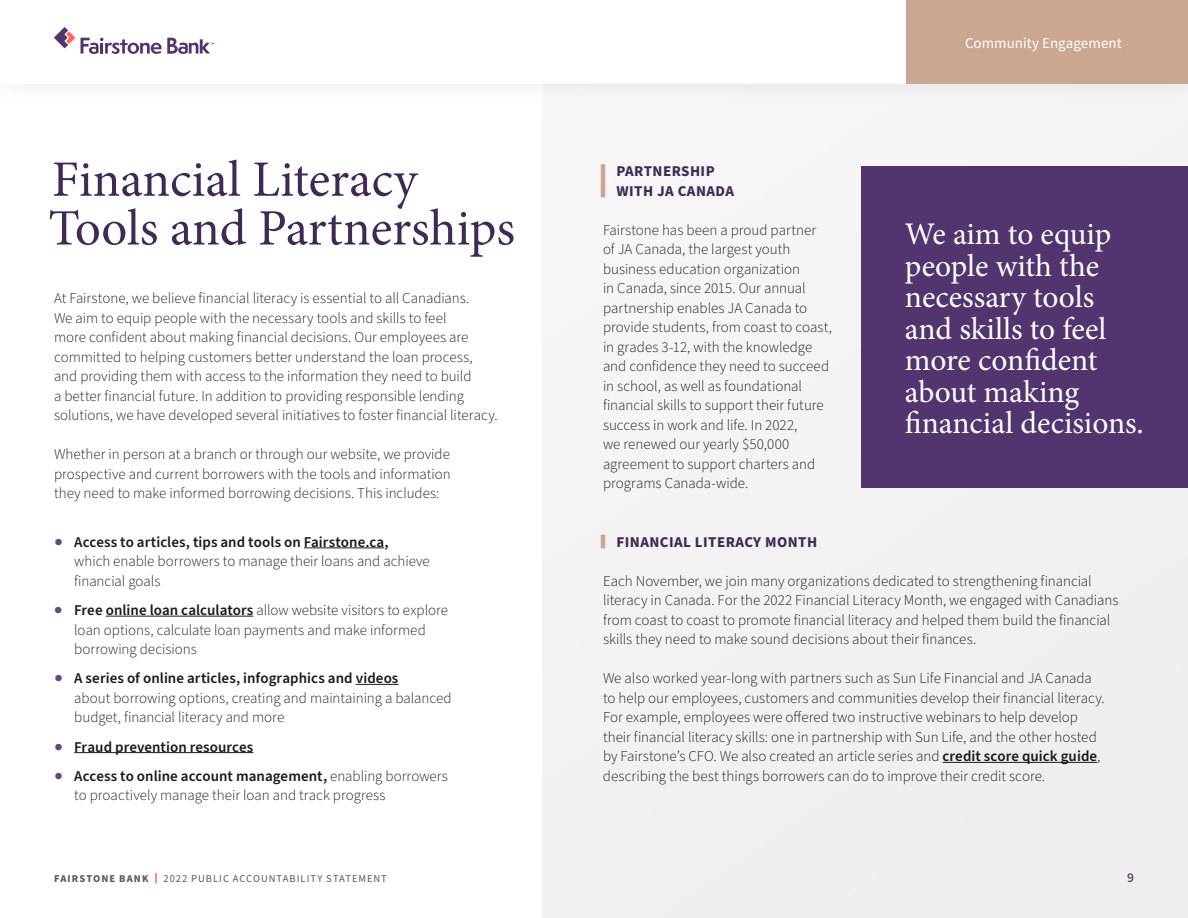
<style>
.page{position:relative;width:1188px;height:918px;background:#fff}
.page>*{position:absolute;margin:0;border:0;box-sizing:border-box;transform-origin:0 0}
.t1{font:51px/48.8px "Minion Pro";color:#3f2a56}
.t2{font:31.5px/31.5px "Minion Pro";letter-spacing:-.005em;color:#fff}
.t3{font:300 15px/19.5px "Source Sans Pro";color:#1a1a1a}
.t4{font:700 15px/19.5px "Source Sans Pro";letter-spacing:.03em;color:#3f2a56}
.t5{font:600 15px "Source Sans Pro";letter-spacing:.005em;color:#1a1a1a}
.t6{font:15px "Source Sans Pro";color:#fff}
.t7{font:600 13.5px "Source Sans Pro";color:#654675}
.t8{font:10.5px "Source Sans Pro";letter-spacing:.095em;color:#58595b}
.t9{font:700 10.5px "Source Sans Pro";letter-spacing:.1em;color:#58595b}
.s1{color:#63497c}
.s2{font-weight:600}
.s3{font-weight:300;color:#63497c}
</style>
<div class="page">
<hr style="left:304px;top:548px;width:80px;height:1px;background:#1a1a1a">
<hr style="left:106px;top:616px;width:147px;height:1px;background:#1a1a1a">
<hr style="left:356px;top:684px;width:42px;height:1px;background:#1a1a1a">
<hr style="left:74px;top:752px;width:179px;height:1px;background:#1a1a1a">
<div style="left:542px;top:54px;width:646px;height:864px;background:#eeeeef"></div>
<hr style="left:601px;top:164px;width:4px;height:33px;background:#cba791">
<hr style="left:601px;top:535px;width:4px;height:13px;background:#cba791">
<hr style="left:943px;top:762px;width:154px;height:1px;background:#1a1a1a">
<div style="left:861px;top:166px;width:327px;height:322px;background:#52356e"></div>
<div style="left:0;top:0;width:1188px;height:107px;background:#f6f6f6"></div>
<div style="left:0;top:0;width:1188px;height:83px;background:#fff"></div>
<svg style="left:54px;top:27px;width:21px;height:21px"></svg>
<svg style="left:81px;top:38px;width:133px;height:16px"></svg>
<svg style="left:155px;top:873px;width:2px;height:10px"></svg>
<div style="left:906px;top:0;width:282px;height:83px;background:#cba791"></div>
<p class="t6" style="left:965px;top:33px;width:158px">Community Engagement</p>
<h1 class="t1" style="left:48px;top:155px;width:468px">Financial Literacy<br>Tools and Partnerships</h1>
<p class="t4" style="left:616px;top:162px;width:119px">PARTNERSHIP<br>WITH JA CANADA</p>
<h2 class="t2" style="left:905px;top:219px;width:240px">We aim to equip people with the necessary tools and skills to feel more confident about making financial decisions.</h2>
<p class="t3" style="left:603px;top:221px;width:231px">Fairstone has been a proud partner<br>of JA Canada, the largest youth business education organization<br>in Canada, since 2015. Our annual partnership enables JA Canada to provide students, from coast to coast, in grades 3-12, with the knowledge and confidence they need to succeed in school, as well as foundational financial skills to support their future success in work and life. In 2022,<br>we renewed our yearly $50,000 agreement to support charters and programs Canada-wide.</p>
<p class="t3" style="left:54px;top:289px;width:445px">At Fairstone, we believe financial literacy is essential to all Canadians.<br>We aim to equip people with the necessary tools and skills to feel<br>more confident about making financial decisions. Our employees are committed to helping customers better understand the loan process, and providing them with access to the information they need to build<br>a better financial future. In addition to providing responsible lending solutions, we have developed several initiatives to foster financial literacy.</p>
<p class="t3" style="left:54px;top:445px;width:398px;text-align:justify">Whether in person at a branch or through our website, we provide prospective and current borrowers with the tools and information they need to make informed borrowing decisions. This includes:</p>
<p class="t3" style="left:74px;top:533px;width:357px;text-indent:-20px"><span class="s1">●</span> <span class="s2">Access to articles, tips and tools on Fairstone.ca,<br></span>which enable borrowers to manage their loans and achieve financial goals</p>
<p class="t3" style="left:74px;top:601px;width:375px;text-indent:-20px"><span class="s1">●</span> <span class="s2">Free online loan calculators</span> allow website visitors to explore loan options, calculate loan payments and make informed borrowing decisions</p>
<p class="t3" style="left:74px;top:669px;width:379px;text-indent:-20px"><span class="s1">●</span> <span class="s2">A series of online articles, infographics and videos<br></span>about borrowing options, creating and maintaining a balanced budget, financial literacy and more</p>
<p class="t5" style="left:54px;top:736px;width:201px"><span class="s3">●</span> Fraud prevention resources</p>
<p class="t3" style="left:74px;top:767px;width:375px;text-indent:-20px"><span class="s1">●</span> <span class="s2">Access to online account management,</span> enabling borrowers to proactively manage their loan and track progress</p>
<p class="t4" style="left:616px;top:532px;width:202px">FINANCIAL LITERACY MONTH</p>
<p class="t3" style="left:603px;top:572px;width:517px">Each November, we join many organizations dedicated to strengthening financial literacy in Canada. For the 2022 Financial Literacy Month, we engaged with Canadians from coast to coast to promote financial literacy and helped them build the financial skills they need to make sound decisions about their finances.</p>
<p class="t3" style="left:603px;top:669px;width:503px">We also worked year-long with partners such as Sun Life Financial and JA Canada to help our employees, customers and communities develop their financial literacy.<br>For example, employees were offered two instructive webinars to help develop their financial literacy skills: one in partnership with Sun Life, and the other hosted by Fairstone’s CFO. We also created an article series and <span class="s2">credit score quick guide</span>, describing the best things borrowers can do to improve their credit score.</p>
<p class="t9" style="left:54px;top:871px;width:96px">FAIRSTONE BANK</p>
<p class="t8" style="left:163px;top:871px;width:225px">2022 PUBLIC ACCOUNTABILITY STATEMENT</p>
<p class="t7" style="left:1127px;top:868px;width:8px">9</p>
</div>
